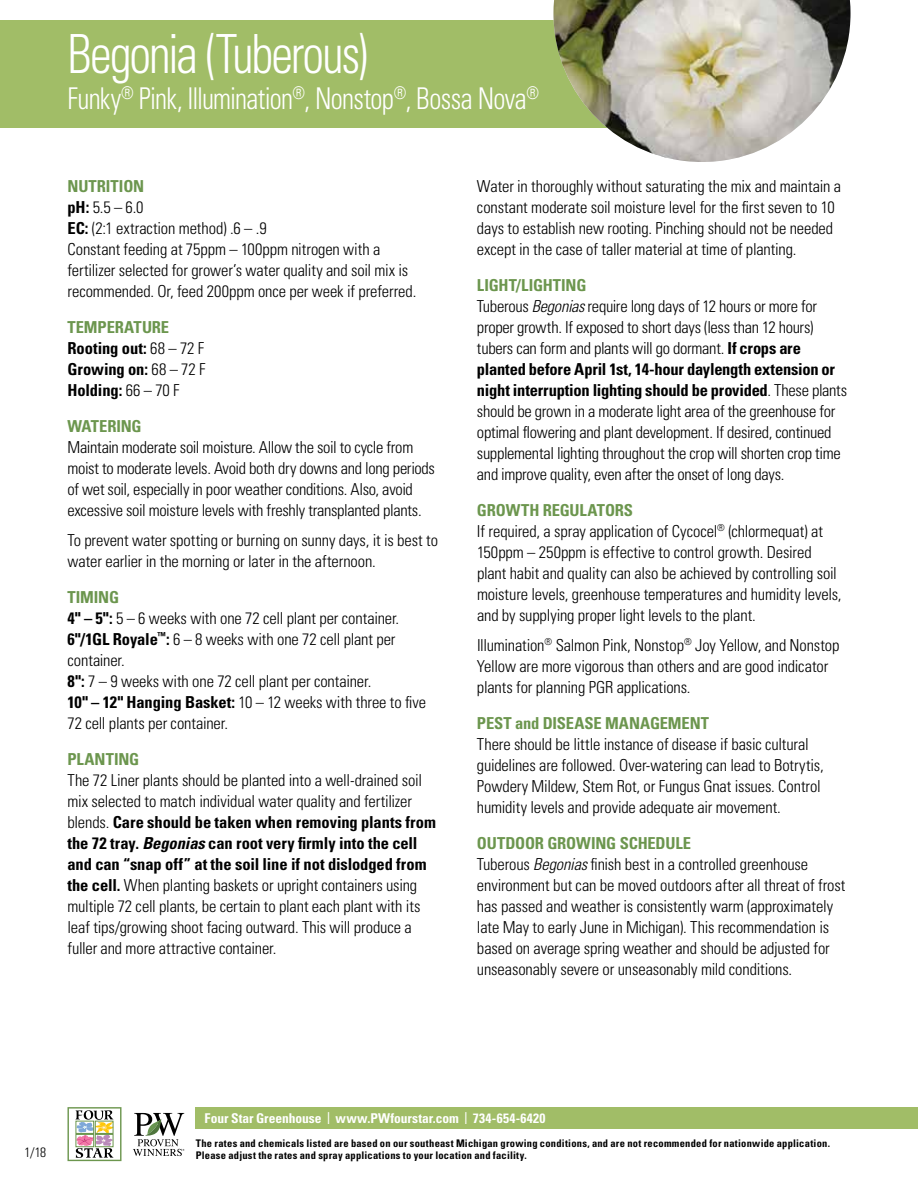
<style>
.page{position:relative;width:918px;height:1188px;background:#fff}
.page>*{position:absolute;margin:0;border:0;box-sizing:border-box;transform-origin:0 0}
.t1{font:300 condensed 54px "Univers LT Std";letter-spacing:-.045em;color:#fff;scale:.9 1}
.t2{font:300 condensed 30px "Univers LT Std";letter-spacing:-.025em;color:#fff;scale:.9 1}
.t3{font:300 condensed 16.5px/21px "Univers LT Std";letter-spacing:-.01em;color:#000}
.t4{font:700 condensed 16.5px/21px "Univers LT Std";letter-spacing:-.005em;color:#000}
.t5{font:700 condensed 16.5px "Univers LT Std";letter-spacing:-.005em;color:#6c964e}
.t6{font:700 condensed 13.5px "Univers LT Std";letter-spacing:.005em;color:#fff}
.t7{font:300 condensed 13.5px "Univers LT Std";color:#000}
.t8{font:700 condensed 10.5px/12px "Univers LT Std";letter-spacing:.02em;color:#000}
.s1{font-weight:700;color:#6c964e}
.s2{font-weight:700}
.s3{color:#6c964e}
.s4{font-weight:300}
.s5{font-weight:700;font-style:italic}
.s6{font-style:italic}
.s7{font-weight:300;font-size:16.5px}
</style>
<div class="page">
<div style="left:196px;top:1107px;width:722px;height:21px;background:#a1bd67"></div>
<svg style="left:67px;top:1107px;width:54px;height:54px"></svg>
<svg style="left:133px;top:1113px;width:51px;height:43px"></svg>
<div style="left:0;top:20px;width:648px;height:108px;background:#a1bd67"></div>
<img style="left:554px;top:0;width:296px;height:162px">
<h1 class="t1" style="left:68px;top:21px;width:335px">Begonia (Tuberous)</h1>
<h2 class="t2" style="left:68px;top:80px;width:525px">Funky<sup>®</sup> Pink, Illumination<sup>®</sup>, Nonstop<sup>®</sup>, Bossa Nova<sup>®</sup></h2>
<p class="t3" style="left:68px;top:176px;width:350px"><span class="s1">NUTRITION<br></span><span class="s2">pH:</span> 5.5 – 6.0<br><span class="s2">EC:</span> (2:1 extraction method) .6 – .9<br>Constant feeding at 75ppm – 100ppm nitrogen with a fertilizer selected for grower’s water quality and soil mix is recommended. Or, feed 200ppm once per week if preferred.</p>
<p class="t4" style="left:68px;top:317px;width:140px"><span class="s3">TEMPERATURE<br></span>Rooting out: <span class="s4">68 – 72 F<br></span>Growing on: <span class="s4">68 – 72 F<br></span>Holding: <span class="s4">66 – 70 F</span></p>
<p class="t5" style="left:68px;top:416px;width:76px">WATERING</p>
<p class="t3" style="left:68px;top:437px;width:369px">Maintain moderate soil moisture. Allow the soil to cycle from moist to moderate levels. Avoid both dry downs and long periods of wet soil, especially in poor weather conditions. Also, avoid excessive soil moisture levels with freshly transplanted plants.</p>
<p class="t3" style="left:68px;top:530px;width:372px">To prevent water spotting or burning on sunny days, it is best to water earlier in the morning or later in the afternoon.</p>
<p class="t3" style="left:68px;top:587px;width:360px"><span class="s1">TIMING<br></span><span class="s2">4" – 5":</span> 5 – 6 weeks with one 72 cell plant per container.<br><span class="s2">6"/1GL Royale</span><sup>™</sup><span class="s2">:</span> 6 – 8 weeks with one 72 cell plant per container.<br><span class="s2">8":</span> 7 – 9 weeks with one 72 cell plant per container.<br><span class="s2">10" – 12" Hanging Basket:</span> 10 – 12 weeks with three to five 72 cell plants per container.</p>
<p class="t5" style="left:68px;top:749px;width:73px">PLANTING</p>
<p class="t3" style="left:68px;top:770px;width:370px">The 72 Liner plants should be planted into a well-drained soil mix selected to match individual water quality and fertilizer blends. <span class="s2">Care should be taken when removing plants from the 72 tray.</span> <span class="s5">Begonias</span> <span class="s2">can root very firmly into the cell and can “snap off” at the soil line if not dislodged from the cell.</span> When planting baskets or upright containers using multiple 72 cell plants, be certain to plant each plant with its leaf tips/growing shoot facing outward. This will produce a fuller and more attractive container.</p>
<p class="t3" style="left:477px;top:176px;width:366px">Water in thoroughly without saturating the mix and maintain a constant moderate soil moisture level for the first seven to 10 days to establish new rooting. Pinching should not be needed except in the case of taller material at time of planting.</p>
<p class="t3" style="left:477px;top:275px;width:372px"><span class="s1">LIGHT/LIGHTING<br></span>Tuberous <span class="s6">Begonias</span> require long days of 12 hours or more for proper growth. If exposed to short days (less than 12 hours) tubers can form and plants will go dormant. <span class="s2">If crops are planted before April 1st, 14-hour daylength extension or night interruption lighting should be provided</span>. These plants should be grown in a moderate light area of the greenhouse for optimal flowering and plant development. If desired, continued supplemental lighting throughout the crop will shorten crop time and improve quality, even after the onset of long days.</p>
<p class="t3" style="left:477px;top:500px;width:366px"><span class="s1">GROWTH REGULATORS<br></span>If required, a spray application of Cycocel<sup>®</sup> (chlormequat) at 150ppm – 250ppm is effective to control growth. Desired plant habit and quality can also be achieved by controlling soil moisture levels, greenhouse temperatures and humidity levels, and by supplying proper light levels to the plant.</p>
<p class="t3" style="left:477px;top:635px;width:364px">Illumination<sup>®</sup> Salmon Pink, Nonstop<sup>®</sup> Joy Yellow, and Nonstop<br>Yellow are more vigorous than others and are good indicator plants for planning PGR applications.</p>
<p class="t5" style="left:477px;top:713px;width:234px">PEST and DISEASE MANAGEMENT</p>
<p class="t3" style="left:477px;top:734px;width:348px">There should be little instance of disease if basic cultural guidelines are followed. Over-watering can lead to Botrytis, Powdery Mildew, Stem Rot, or Fungus Gnat issues. Control humidity levels and provide adequate air movement.</p>
<p class="t3" style="left:477px;top:833px;width:370px"><span class="s1">OUTDOOR GROWING SCHEDULE<br></span>Tuberous <span class="s6">Begonias</span> finish best in a controlled greenhouse environment but can be moved outdoors after all threat of frost has passed and weather is consistently warm (approximately late May to early June in Michigan). This recommendation is based on average spring weather and should be adjusted for unseasonably severe or unseasonably mild conditions.</p>
<p class="t7" style="left:24px;top:1144px;width:23px">1/18</p>
<p class="t6" style="left:205px;top:1110px;width:342px">Four Star Greenhouse <span class="s7">I</span> www.PWfourstar.com <span class="s7">I</span> 734-654-6420</p>
<p class="t8" style="left:196px;top:1137px;width:636px">The rates and chemicals listed are based on our southeast Michigan growing conditions, and are not recommended for nationwide application.<br>Please adjust the rates and spray applications to your location and facility.</p>
</div>
